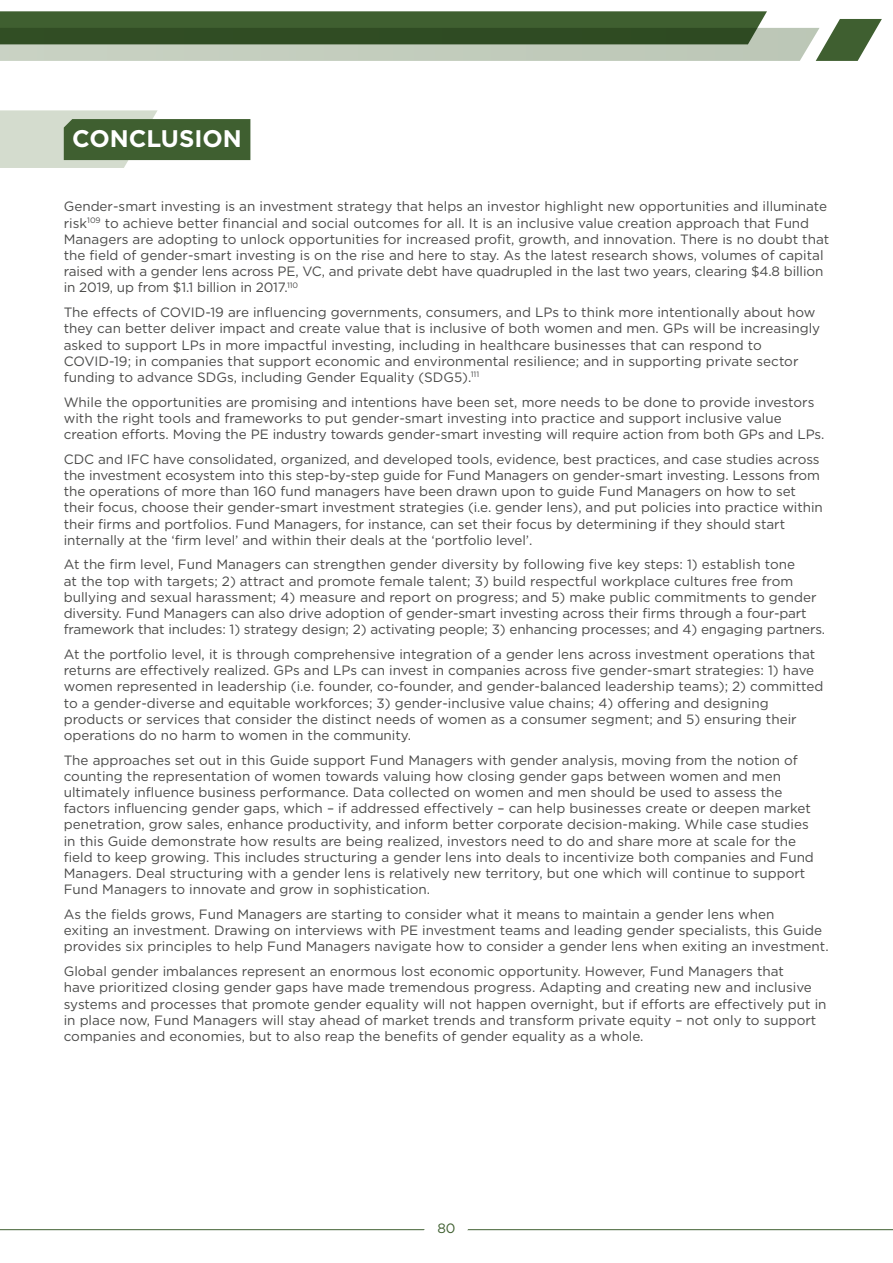
<style>
.page{position:relative;width:893px;height:1263px;background:#fff}
.page>*{position:absolute;margin:0;border:0;box-sizing:border-box;transform-origin:0 0}
.t1{font:700 24px "Gotham";color:#fff}
.t2{font:13.5px/16.2px "Gotham";color:#4a4a49}
.t3{font:13.5px "Gotham";color:#3f5f30}
</style>
<div class="page">
<svg style="left:0;top:11px;width:882px;height:50px;background:#728767"></svg>
<hr style="left:0;top:1229px;width:893px;height:1px;background:#3f5f30">
<svg style="left:417px;top:1229px;width:58px;height:2px"></svg>
<svg style="left:0;top:110px;width:250px;height:58px;background:#8b9e81"></svg>
<h1 class="t1" style="left:72px;top:122px;width:171px">CONCLUSION</h1>
<p class="t2" style="left:64px;top:198px;width:767px">Gender-smart investing is an investment strategy that helps an investor highlight new opportunities and illuminate risk<sup>109</sup> to achieve better financial and social outcomes for all. It is an inclusive value creation approach that Fund Managers are adopting to unlock opportunities for increased profit, growth, and innovation. There is no doubt that the field of gender-smart investing is on the rise and here to stay. As the latest research shows, volumes of capital raised with a gender lens across PE, VC, and private debt have quadrupled in the last two years, clearing $4.8 billion in 2019, up from $1.1 billion in 2017.<sup>110</sup></p>
<p class="t2" style="left:64px;top:304px;width:758px">The effects of COVID-19 are influencing governments, consumers, and LPs to think more intentionally about how they can better deliver impact and create value that is inclusive of both women and men. GPs will be increasingly asked to support LPs in more impactful investing, including in healthcare businesses that can respond to COVID-19; in companies that support economic and environmental resilience; and in supporting private sector funding to advance SDGs, including Gender Equality (SDG5).<sup>111</sup></p>
<p class="t2" style="left:64px;top:393px;width:762px">While the opportunities are promising and intentions have been set, more needs to be done to provide investors with the right tools and frameworks to put gender-smart investing into practice and support inclusive value creation efforts. Moving the PE industry towards gender-smart investing will require action from both GPs and LPs.</p>
<p class="t2" style="left:64px;top:451px;width:760px">CDC and IFC have consolidated, organized, and developed tools, evidence, best practices, and case studies across the investment ecosystem into this step-by-step guide for Fund Managers on gender-smart investing. Lessons from the operations of more than 160 fund managers have been drawn upon to guide Fund Managers on how to set their focus, choose their gender-smart investment strategies (i.e. gender lens), and put policies into practice within their firms and portfolios. Fund Managers, for instance, can set their focus by determining if they should start internally at the ‘firm level’ and within their deals at the ‘portfolio level’.</p>
<p class="t2" style="left:64px;top:556px;width:763px">At the firm level, Fund Managers can strengthen gender diversity by following five key steps: 1) establish tone<br>at the top with targets; 2) attract and promote female talent; 3) build respectful workplace cultures free from bullying and sexual harassment; 4) measure and report on progress; and 5) make public commitments to gender diversity. Fund Managers can also drive adoption of gender-smart investing across their firms through a four-part framework that includes: 1) strategy design; 2) activating people; 3) enhancing processes; and 4) engaging partners.</p>
<p class="t2" style="left:64px;top:646px;width:761px">At the portfolio level, it is through comprehensive integration of a gender lens across investment operations that returns are effectively realized. GPs and LPs can invest in companies across five gender-smart strategies: 1) have women represented in leadership (i.e. founder, co-founder, and gender-balanced leadership teams); 2) committed to a gender-diverse and equitable workforces; 3) gender-inclusive value chains; 4) offering and designing products or services that consider the distinct needs of women as a consumer segment; and 5) ensuring their operations do no harm to women in the community.</p>
<p class="t2" style="left:64px;top:751px;width:752px">The approaches set out in this Guide support Fund Managers with gender analysis, moving from the notion of counting the representation of women towards valuing how closing gender gaps between women and men ultimately influence business performance. Data collected on women and men should be used to assess the factors influencing gender gaps, which – if addressed effectively – can help businesses create or deepen market penetration, grow sales, enhance productivity, and inform better corporate decision-making. While case studies in this Guide demonstrate how results are being realized, investors need to do and share more at scale for the field to keep growing. This includes structuring a gender lens into deals to incentivize both companies and Fund Managers. Deal structuring with a gender lens is relatively new territory, but one which will continue to support Fund Managers to innovate and grow in sophistication.</p>
<p class="t2" style="left:64px;top:906px;width:766px">As the fields grows, Fund Managers are starting to consider what it means to maintain a gender lens when<br>exiting an investment. Drawing on interviews with PE investment teams and leading gender specialists, this Guide provides six principles to help Fund Managers navigate how to consider a gender lens when exiting an investment.</p>
<p class="t2" style="left:64px;top:963px;width:764px">Global gender imbalances represent an enormous lost economic opportunity. However, Fund Managers that<br>have prioritized closing gender gaps have made tremendous progress. Adapting and creating new and inclusive systems and processes that promote gender equality will not happen overnight, but if efforts are effectively put in in place now, Fund Managers will stay ahead of market trends and transform private equity – not only to support companies and economies, but to also reap the benefits of gender equality as a whole.</p>
<p class="t3" style="left:437px;top:1220px;width:20px">80</p>
</div>
